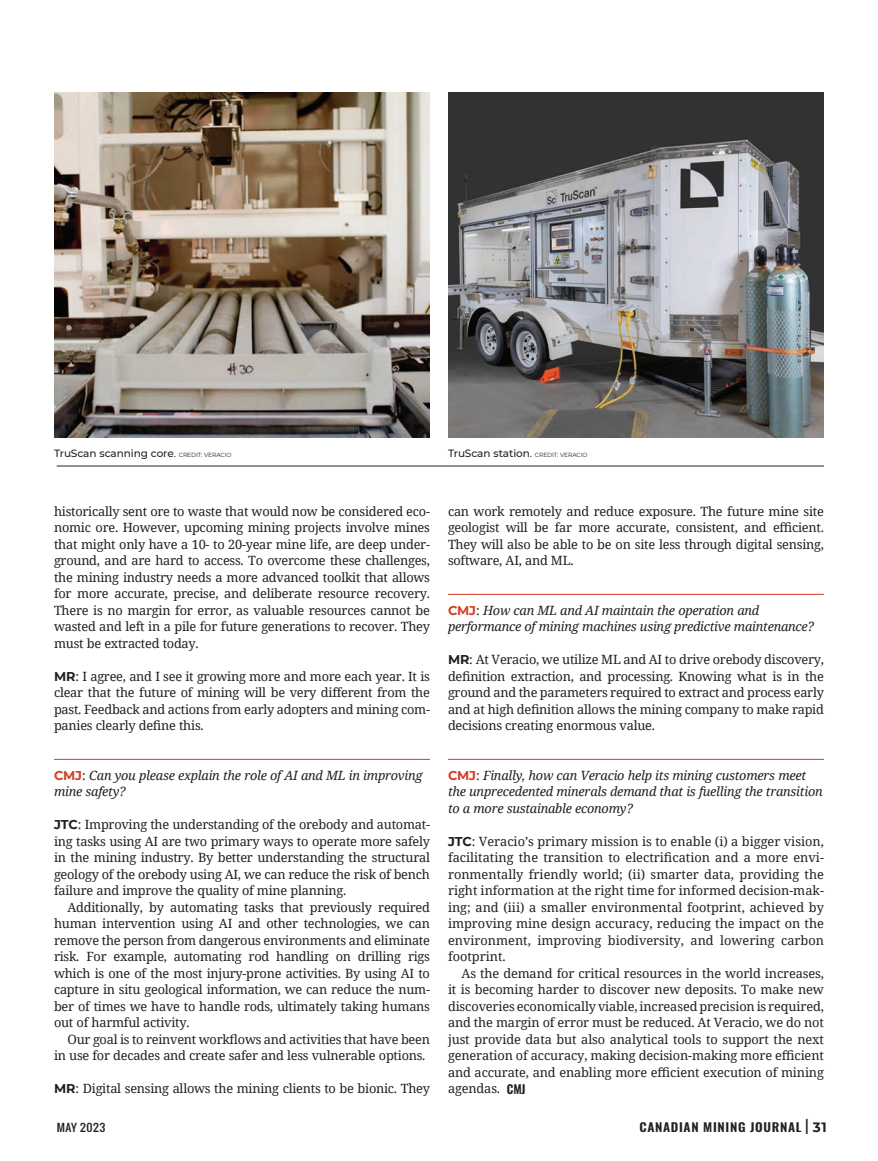
<style>
.page{position:relative;width:878px;height:1161px;background:#fff}
.page>*{position:absolute;margin:0;border:0;box-sizing:border-box;transform-origin:0 0}
.t1{font:12.75px/16.5px "Noto Serif";letter-spacing:-.02em;color:#231f20;text-align:justify}
.t2{font:italic 12.75px/16.5px "Noto Serif";letter-spacing:-.02em;color:#231f20}
.t3{font:600 12px "Oswald";letter-spacing:.05em;color:#231f20;scale:1.1 1}
.t4{font:500 10.5px "Montserrat";letter-spacing:-.01em;color:#231f20}
.t5{font:10.5px "Oswald";letter-spacing:.05em;color:#231f20;scale:1.1 1}
.s1{font-weight:400}
.s2{font-weight:400;font-size:6px}
.s3{font-family:"Montserrat";font-weight:700}
.s4{font-family:"Montserrat";font-weight:700;font-style:normal;color:#d63c27}
.s5{font-style:normal}
.s6{font-family:"Oswald";font-weight:600;font-size:12px}
.s7{font-weight:400;font-size:15px}
.s8{font-family:"Montserrat";font-weight:700;font-size:13.5px}
</style>
<div class="page">
<hr style="left:54px;top:759px;width:376px;height:1px;background:#d63c27">
<hr style="left:448px;top:594px;width:376px;height:1px;background:#d63c27">
<hr style="left:448px;top:759px;width:376px;height:1px;background:#d63c27">
<img style="left:54px;top:92px;width:376px;height:346px">
<img style="left:448px;top:92px;width:376px;height:346px">
<hr style="left:57px;top:466px;width:767px;height:1px;background:#231f20">
<p class="t4" style="left:54px;top:446px;width:179px">TruScan scanning core<span class="s1">.</span> <span class="s2">CREDIT: VERACIO</span></p>
<p class="t4" style="left:448px;top:446px;width:141px">TruScan station<span class="s1">.</span> <span class="s2">CREDIT: VERACIO</span></p>
<p class="t1" style="left:54px;top:503px;width:377px">historically sent ore to waste that would now be considered eco&shy;nomic ore. However, upcoming mining projects involve mines that might only have a 10- to 20-year mine life, are deep under&shy;ground, and are hard to access. To overcome these challenges, the mining industry needs a more advanced toolkit that allows for more accurate, precise, and deliberate resource recovery.<br>There is no margin for error, as valuable resources cannot be wasted and left in a pile for future generations to recover. They must be extracted today.</p>
<p class="t1" style="left:54px;top:668px;width:377px"><span class="s3">MR</span>: I agree, and I see it growing more and more each year. It is clear that the future of mining will be very different from the past. Feedback and actions from early adopters and mining com&shy;panies clearly define this.</p>
<p class="t2" style="left:54px;top:767px;width:370px"><span class="s4">CMJ</span><span class="s5">:</span> Can you please explain the role of AI and ML in improving mine safety?</p>
<p class="t1" style="left:54px;top:816px;width:377px"><span class="s3">JTC</span>: Improving the understanding of the orebody and automat&shy;ing tasks using AI are two primary ways to operate more safely in the mining industry. By better understanding the structural geology of the orebody using AI, we can reduce the risk of bench failure and improve the quality of mine planning.</p>
<p class="t1" style="left:54px;top:899px;width:377px;text-indent:14px">Additionally, by automating tasks that previously required human intervention using AI and other technologies, we can remove the person from dangerous environments and eliminate risk. For example, automating rod handling on drilling rigs which is one of the most injury-prone activities. By using AI to capture in situ geological information, we can reduce the num&shy;ber of times we have to handle rods, ultimately taking humans out of harmful activity.</p>
<p class="t1" style="left:54px;top:1031px;width:377px;text-indent:14px">Our goal is to reinvent workflows and activities that have been in use for decades and create safer and less vulnerable options.</p>
<p class="t1" style="left:54px;top:1080px;width:377px"><span class="s3">MR</span>: Digital sensing allows the mining clients to be bionic. They</p>
<p class="t1" style="left:448px;top:503px;width:377px">can work remotely and reduce exposure. The future mine site geologist will be far more accurate, consistent, and efficient.<br>They will also be able to be on site less through digital sensing, software, AI, and ML.</p>
<p class="t2" style="left:448px;top:602px;width:367px"><span class="s4">CMJ</span><span class="s5">:</span> How can ML and AI maintain the operation and performance of mining machines using predictive maintenance?</p>
<p class="t1" style="left:448px;top:651px;width:377px"><span class="s3">MR</span>: At Veracio, we utilize ML and AI to drive orebody discovery, definition extraction, and processing. Knowing what is in the ground and the parameters required to extract and process early and at high definition allows the mining company to make rapid decisions creating enormous value.</p>
<p class="t2" style="left:448px;top:767px;width:376px"><span class="s4">CMJ</span><span class="s5">:</span> Finally, how can Veracio help its mining customers meet the unprecedented minerals demand that is fuelling the transition to a more sustainable economy?</p>
<p class="t1" style="left:448px;top:833px;width:377px"><span class="s3">JTC</span>: Veracio’s primary mission is to enable (i) a bigger vision, facilitating the transition to electrification and a more envi&shy;ronmentally friendly world; (ii) smarter data, providing the right information at the right time for informed decision-mak&shy;ing; and (iii) a smaller environmental footprint, achieved by improving mine design accuracy, reducing the impact on the environment, improving biodiversity, and lowering carbon footprint.</p>
<p class="t1" style="left:448px;top:965px;width:377px;text-indent:14px">As the demand for critical resources in the world increases, it is becoming harder to discover new deposits. To make new discoveries economically viable, increased precision is required, and the margin of error must be reduced. At Veracio, we do not just provide data but also analytical tools to support the next generation of accuracy, making decision-making more efficient and accurate, and enabling more efficient execution of mining agendas. <span class="s6">CMJ</span></p>
<p class="t5" style="left:57px;top:1119px;width:46px">MAY 2023</p>
<p class="t3" style="left:639px;top:1118px;width:171px">CANADIAN MINING JOURNAL <span class="s7">|</span> <span class="s8">31</span></p>
</div>
